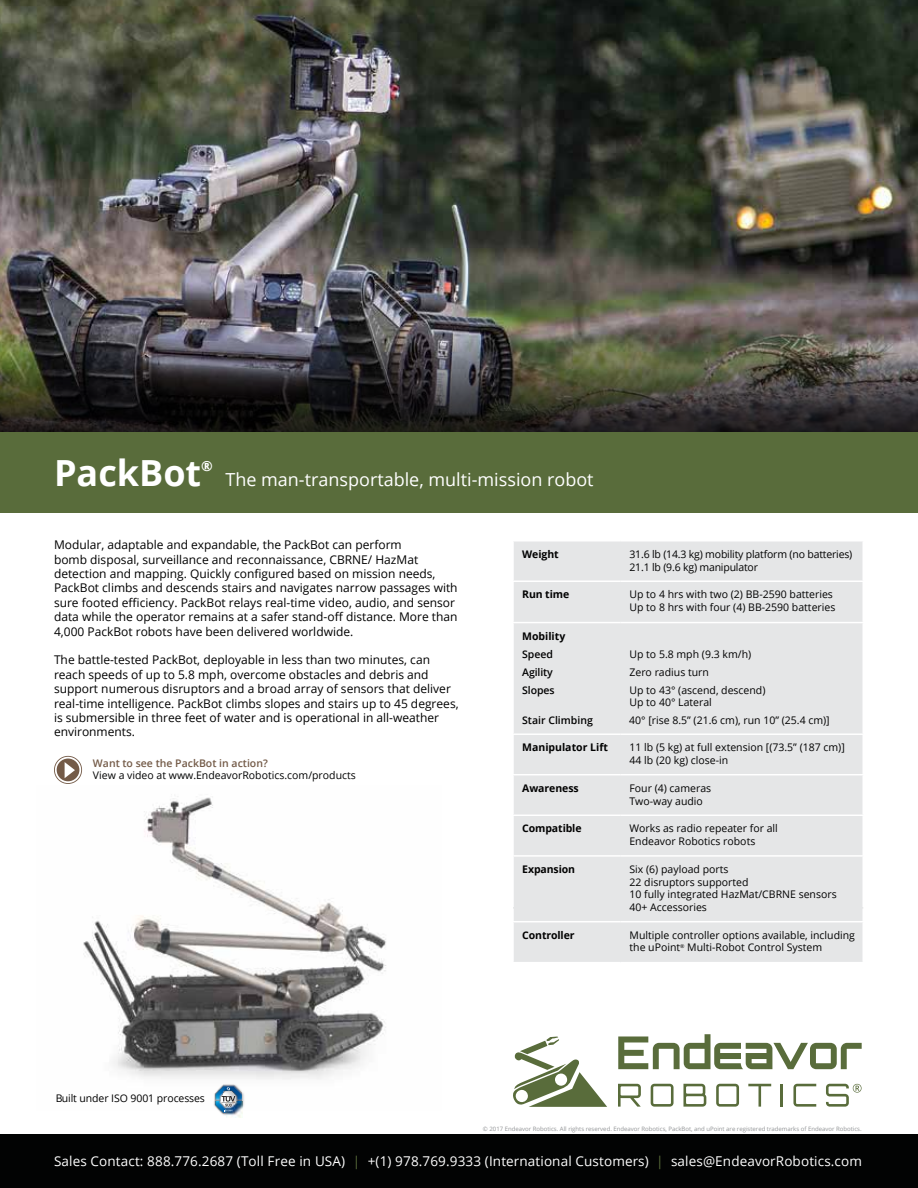
<style>
.page{position:relative;width:918px;height:1188px;background:#fff}
.page>*{position:absolute;margin:0;border:0;box-sizing:border-box;transform-origin:0 0}
.t1{font:700 36px "Open Sans";color:#fff}
.t2{font:18px "Open Sans";color:#fff}
.t3{font:700 13.95px "Open Sans";color:#fff}
.t4{font:13.5px "Open Sans";letter-spacing:.01em;color:#fff}
.t5{font:12px/14.4px "Open Sans";color:#010101}
.t6{font:10.5px/12.6px "Open Sans";color:#010101}
.t7{font:700 10.5px "Open Sans";letter-spacing:-.01em;color:#010101}
.t8{font:10.5px "Open Sans";color:#020303}
.t9{font:600 10.5px/18px "Open Sans";color:#010101}
.t10{font:600 10.5px "Open Sans";color:#735a47}
.t11{font:6px "Open Sans";color:#929496}
.s1{color:#596c3b}
</style>
<div class="page">
<img style="left:83px;top:796px;width:303px;height:284px">
<div style="left:0;top:432px;width:918px;height:81px;background:#596c3b"></div>
<div style="left:0;top:1134px;width:918px;height:54px;background:#020303"></div>
<img style="left:0;top:0;width:918px;height:432px">
<div style="left:513px;top:542px;width:350px;height:420px;background:#e5e6e7"></div>
<hr style="left:512px;top:542px;width:2px;height:38px;background:#fff">
<hr style="left:862px;top:542px;width:2px;height:38px;background:#fff">
<hr style="left:512px;top:580px;width:108px;height:2px;background:#fff">
<hr style="left:512px;top:582px;width:2px;height:40px;background:#fff">
<hr style="left:620px;top:580px;width:244px;height:2px;background:#fff">
<hr style="left:862px;top:582px;width:2px;height:40px;background:#fff">
<hr style="left:512px;top:622px;width:108px;height:1px;background:#fff">
<hr style="left:512px;top:623px;width:2px;height:110px;background:#fff">
<hr style="left:620px;top:622px;width:244px;height:1px;background:#fff">
<hr style="left:862px;top:623px;width:2px;height:110px;background:#fff">
<hr style="left:512px;top:733px;width:108px;height:2px;background:#fff">
<hr style="left:512px;top:735px;width:2px;height:39px;background:#fff">
<hr style="left:620px;top:733px;width:244px;height:2px;background:#fff">
<hr style="left:862px;top:735px;width:2px;height:39px;background:#fff">
<hr style="left:512px;top:774px;width:108px;height:1px;background:#fff">
<hr style="left:512px;top:775px;width:2px;height:40px;background:#fff">
<hr style="left:620px;top:774px;width:244px;height:1px;background:#fff">
<hr style="left:862px;top:775px;width:2px;height:40px;background:#fff">
<hr style="left:512px;top:815px;width:108px;height:1px;background:#fff">
<hr style="left:512px;top:816px;width:2px;height:39px;background:#fff">
<hr style="left:620px;top:815px;width:244px;height:1px;background:#fff">
<hr style="left:862px;top:816px;width:2px;height:39px;background:#fff">
<hr style="left:512px;top:855px;width:108px;height:2px;background:#fff">
<hr style="left:512px;top:857px;width:2px;height:50px;background:#fff">
<hr style="left:620px;top:855px;width:244px;height:2px;background:#fff">
<hr style="left:862px;top:857px;width:2px;height:50px;background:#fff">
<svg style="left:513px;top:909px;width:1px;height:12px"></svg>
<svg style="left:862px;top:909px;width:1px;height:12px"></svg>
<hr style="left:512px;top:921px;width:108px;height:1px;background:#fff">
<hr style="left:512px;top:922px;width:2px;height:40px;background:#fff">
<hr style="left:620px;top:921px;width:244px;height:1px;background:#fff">
<hr style="left:862px;top:922px;width:2px;height:40px;background:#fff">
<svg style="left:54px;top:756px;width:28px;height:28px"></svg>
<img style="left:214px;top:1084px;width:30px;height:34px">
<svg style="left:226px;top:1087px;width:4px;height:3px"></svg>
<svg style="left:221px;top:1096px;width:14px;height:15px"></svg>
<svg style="left:513px;top:1037px;width:94px;height:70px"></svg>
<svg style="left:618px;top:1084px;width:23px;height:23px"></svg>
<svg style="left:651px;top:1084px;width:23px;height:23px"></svg>
<svg style="left:683px;top:1084px;width:23px;height:23px"></svg>
<svg style="left:716px;top:1084px;width:23px;height:23px"></svg>
<svg style="left:748px;top:1084px;width:23px;height:23px"></svg>
<hr style="left:781px;top:1084px;width:2px;height:23px;background:#596c3b">
<svg style="left:793px;top:1084px;width:23px;height:23px"></svg>
<svg style="left:618px;top:1034px;width:244px;height:35px"></svg>
<svg style="left:826px;top:1084px;width:36px;height:23px"></svg>
<h1 class="t1" style="left:54px;top:448px;width:149px">PackBot</h1>
<p class="t3" style="left:201px;top:456px;width:13px">®</p>
<h2 class="t2" style="left:225px;top:467px;width:370px">The man-transportable, multi-mission robot</h2>
<p class="t5" style="left:54px;top:537px;width:405px">Modular, adaptable and expandable, the PackBot can perform<br>bomb disposal, surveillance and reconnaissance, CBRNE/ HazMat detection and mapping. Quickly configured based on mission needs, PackBot climbs and descends stairs and navigates narrow passages with sure footed efficiency. PackBot relays real-time video, audio, and sensor data while the operator remains at a safer stand-off distance. More than 4,000 PackBot robots have been delivered worldwide.</p>
<p class="t5" style="left:54px;top:653px;width:406px">The battle-tested PackBot, deployable in less than two minutes, can reach speeds of up to 5.8 mph, overcome obstacles and debris and support numerous disruptors and a broad array of sensors that deliver real-time intelligence. PackBot climbs slopes and stairs up to 45 degrees, is submersible in three feet of water and is operational in all-weather environments.</p>
<p class="t10" style="left:93px;top:756px;width:176px">Want to see the PackBot in action?</p>
<p class="t8" style="left:93px;top:768px;width:264px">View a video at www.EndeavorRobotics.com/products</p>
<p class="t7" style="left:522px;top:547px;width:38px">Weight</p>
<p class="t6" style="left:629px;top:548px;width:224px">31.6 lb (14.3 kg) mobility platform (no batteries)<br>21.1 lb (9.6 kg) manipulator</p>
<p class="t7" style="left:522px;top:587px;width:49px">Run time</p>
<p class="t6" style="left:629px;top:588px;width:207px">Up to 4 hrs with two (2) BB-2590 batteries<br>Up to 8 hrs with four (4) BB-2590 batteries</p>
<p class="t7" style="left:522px;top:629px;width:45px">Mobility</p>
<p class="t9" style="left:522px;top:645px;width:34px">Speed<br>Agility<br>Slopes</p>
<p class="t9" style="left:522px;top:711px;width:72px">Stair Climbing</p>
<p class="t6" style="left:629px;top:714px;width:202px">40° [rise 8.5” (21.6 cm), run 10” (25.4 cm)]</p>
<p class="t6" style="left:629px;top:645px;width:138px;line-height:18px">Up to 5.8 mph (9.3 km/h)<br>Zero radius turn<br>Up to 43° (ascend, descend)</p>
<p class="t6" style="left:629px;top:696px;width:84px">Up to 40° Lateral</p>
<p class="t7" style="left:522px;top:740px;width:87px">Manipulator Lift</p>
<p class="t6" style="left:629px;top:741px;width:217px">11 lb (5 kg) at full extension [(73.5” (187 cm)]<br>44 lb (20 kg) close-in</p>
<p class="t7" style="left:522px;top:781px;width:58px">Awareness</p>
<p class="t6" style="left:629px;top:782px;width:83px">Four (4) cameras<br>Two-way audio</p>
<p class="t7" style="left:522px;top:821px;width:61px">Compatible</p>
<p class="t6" style="left:629px;top:822px;width:150px">Works as radio repeater for all<br>Endeavor Robotics robots</p>
<p class="t7" style="left:522px;top:862px;width:54px">Expansion</p>
<p class="t6" style="left:630px;top:863px;width:209px">Six (6) payload ports<br>22 disruptors supported<br>10 fully integrated HazMat/CBRNE sensors<br>40+ Accessories</p>
<p class="t7" style="left:522px;top:928px;width:54px">Controller</p>
<p class="t6" style="left:630px;top:929px;width:227px">Multiple controller options available, including the uPoint<sup>®</sup> Multi-Robot Control System</p>
<p class="t6" style="left:55px;top:1092px;width:151px">Built under ISO 9001 processes</p>
<p class="t11" style="left:483px;top:1125px;width:380px">© 2017 Endeavor Robotics. All rights reserved. Endeavor Robotics, PackBot, and uPoint are registered trademarks of Endeavor Robotics.</p>
<p class="t4" style="left:54px;top:1152px;width:810px">Sales Contact: 888.776.2687 (Toll Free in USA) <span class="s1">|</span> +(1) 978.769.9333 (International Customers) <span class="s1">|</span> sales@EndeavorRobotics.com</p>
</div>
